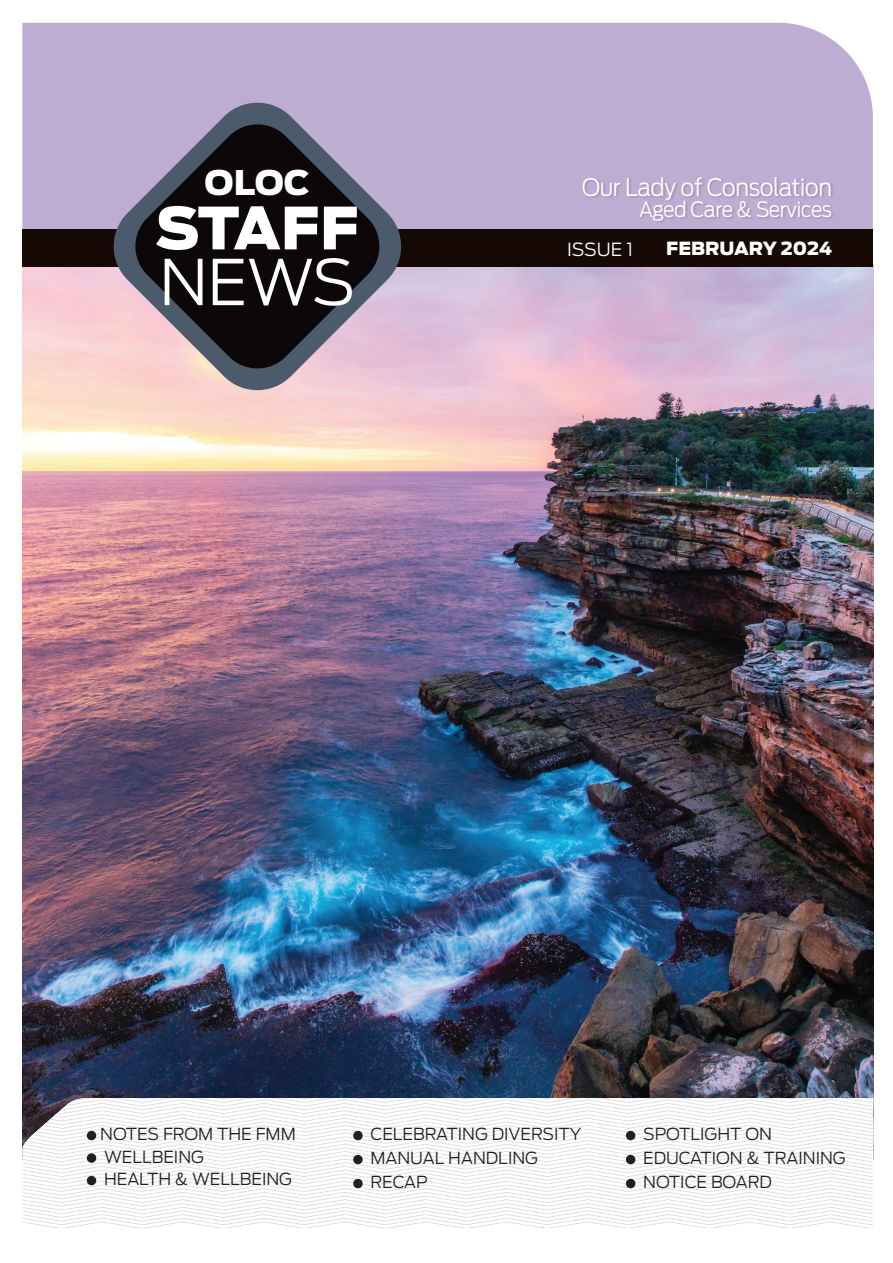
<style>
.page{position:relative;width:893px;height:1263px;background:#fff}
.page>*{position:absolute;margin:0;border:0;box-sizing:border-box;transform-origin:0 0}
.t1{font:300 62.55px "Antenna";color:#fff}
.t2{font:900 57.75px "Antenna";letter-spacing:-.015em;color:#fff}
.t3{font:900 33.75px "Antenna";color:#fff}
.t4{font:300 24px "Antenna";letter-spacing:-.02em;color:#fff;scale:.92 1}
.t5{font:300 21px "Antenna";letter-spacing:-.025em;color:#fff;scale:.92 1}
.RN_MonthYear{font:900 18px "Antenna";color:#fff}
.RN_IssueNo{font:300 18px "Antenna";letter-spacing:-.01em;color:#fff}
.Caption_Right{font:300 16.5px "Antenna";color:#231f20}
</style>
<div class="page">
<img style="left:22px;top:267px;width:851px;height:831px">
<div style="left:22px;top:23px;width:851px;height:206px;background:#bfacd2"></div>
<img style="left:22px;top:1098px;width:851px;height:130px">
<div style="left:87px;top:1131px;width:9px;height:9px;background:#231f20;border-radius:50%"></div>
<div style="left:87px;top:1153px;width:9px;height:10px;background:#231f20;border-radius:50%"></div>
<div style="left:87px;top:1176px;width:9px;height:9px;background:#231f20;border-radius:50%"></div>
<div style="left:353px;top:1131px;width:10px;height:9px;background:#231f20;border-radius:50%"></div>
<div style="left:353px;top:1155px;width:10px;height:9px;background:#231f20;border-radius:50%"></div>
<div style="left:353px;top:1179px;width:10px;height:9px;background:#231f20;border-radius:50%"></div>
<div style="left:626px;top:1131px;width:9px;height:9px;background:#231f20;border-radius:50%"></div>
<div style="left:626px;top:1155px;width:9px;height:9px;background:#231f20;border-radius:50%"></div>
<div style="left:626px;top:1179px;width:9px;height:9px;background:#231f20;border-radius:50%"></div>
<div style="left:582px;top:177px;width:253px;height:46px;background:#231f20;opacity:.2"></div>
<div style="left:22px;top:229px;width:851px;height:38px;background:#160906"></div>
<svg style="left:109px;top:98px;width:297px;height:297px"></svg>
<svg style="left:131px;top:120px;width:252px;height:252px;fill:#0c0809"></svg>
<p class="t3" style="left:205px;top:163px;width:107px">OLOC</p>
<p class="t2" style="left:156px;top:194px;width:205px">STAFF</p>
<p class="t1" style="left:159px;top:245px;width:198px">NEWS</p>
<p class="t4" style="left:582px;top:173px;width:274px">Our Lady of Consolation</p>
<p class="t5" style="left:639px;top:196px;width:211px">Aged Care &amp; Services</p>
<p class="RN_IssueNo" style="left:567px;top:238px;width:67px">ISSUE 1</p>
<p class="RN_MonthYear" style="left:666px;top:238px;width:167px">FEBRUARY 2024</p>
<p class="Caption_Right" style="left:100px;top:1124px;width:197px">NOTES FROM THE FMM</p>
<p class="Caption_Right" style="left:104px;top:1147px;width:102px">WELLBEING</p>
<p class="Caption_Right" style="left:104px;top:1169px;width:190px">HEALTH &amp; WELLBEING</p>
<p class="Caption_Right" style="left:370px;top:1124px;width:212px">CELEBRATING DIVERSITY</p>
<p class="Caption_Right" style="left:370px;top:1148px;width:169px">MANUAL HANDLING</p>
<p class="Caption_Right" style="left:370px;top:1172px;width:59px">RECAP</p>
<p class="Caption_Right" style="left:643px;top:1124px;width:130px">SPOTLIGHT ON</p>
<p class="Caption_Right" style="left:643px;top:1148px;width:204px">EDUCATION &amp; TRAINING</p>
<p class="Caption_Right" style="left:643px;top:1172px;width:130px">NOTICE BOARD</p>
</div>
